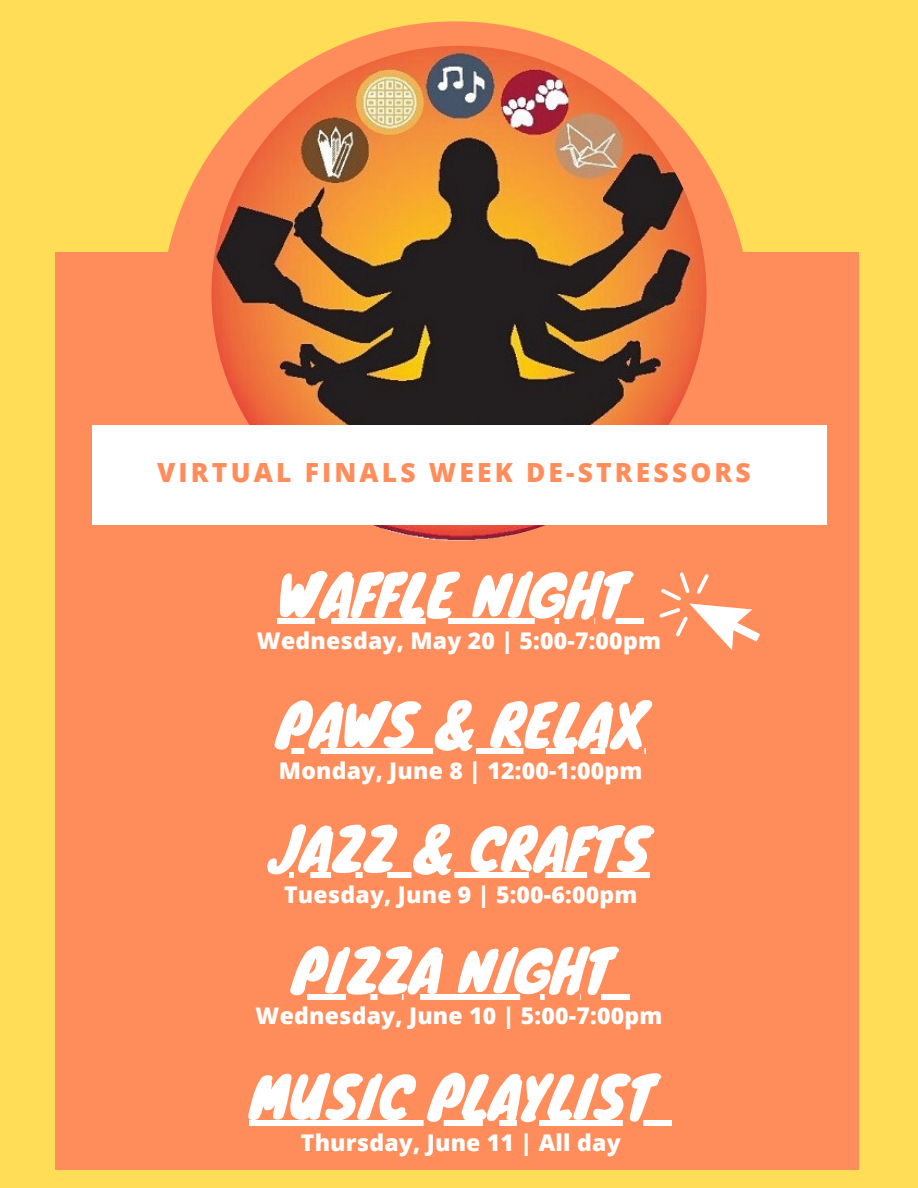
<style>
.page{position:relative;width:918px;height:1188px;background:#ffdd57}
.page>*{position:absolute;margin:0;border:0;box-sizing:border-box;transform-origin:0 0}
.t1{font:56.25px "Knewave";color:#fff}
.t2{font:800 26.4px "Open Sans";letter-spacing:.12em;color:#ff8d5b}
.t3{font:800 22.95px "Open Sans";letter-spacing:.01em;color:#fff}
</style>
<div class="page">
<div style="left:55px;top:252px;width:803px;height:918px;background:#ff8d5b"></div>
<svg style="left:168px;top:21px;width:575px;height:520px;fill:#ff8d5b"></svg>
<img style="left:212px;top:46px;width:494px;height:495px;border-radius:50%">
<div style="left:92px;top:425px;width:734px;height:100px;background:#fff"></div>
<svg style="left:659px;top:572px;width:101px;height:78px"></svg>
<svg style="left:277px;top:619px;width:350px;height:5px;fill:#fff"></svg>
<div style="left:627px;top:619px;width:17px;height:5px;background:#fff"></div>
<svg style="left:291px;top:748px;width:354px;height:6px;fill:#fff"></svg>
<svg style="left:289px;top:873px;width:361px;height:5px;fill:#fff"></svg>
<svg style="left:307px;top:994px;width:305px;height:5px;fill:#fff"></svg>
<div style="left:612px;top:994px;width:18px;height:5px;background:#fff"></div>
<svg style="left:250px;top:1121px;width:404px;height:5px;fill:#fff"></svg>
<div style="left:654px;top:1121px;width:18px;height:5px;background:#fff"></div>
<p class="t2" style="left:157px;top:454px;width:595px">VIRTUAL FINALS WEEK DE-STRESSORS</p>
<h1 class="t1" style="left:277px;top:549px;width:351px">WAFFLE NIGHT</h1>
<p class="t3" style="left:257px;top:624px;width:406px">Wednesday, May 20 | 5:00-7:00pm</p>
<h1 class="t1" style="left:276px;top:679px;width:371px">PAWS &amp; RELAX</h1>
<p class="t3" style="left:279px;top:754px;width:365px">Monday, June 8 | 12:00-1:00pm</p>
<h1 class="t1" style="left:268px;top:803px;width:383px">JAZZ &amp; CRAFTS</h1>
<p class="t3" style="left:284px;top:878px;width:355px">Tuesday, June 9 | 5:00-6:00pm</p>
<h1 class="t1" style="left:292px;top:925px;width:322px">PIZZA NIGHT</h1>
<p class="t3" style="left:256px;top:1000px;width:408px">Wednesday, June 10 | 5:00-7:00pm</p>
<h1 class="t1" style="left:250px;top:1051px;width:406px">MUSIC PLAYLIST</h1>
<p class="t3" style="left:301px;top:1126px;width:321px">Thursday, June 11 | All day</p>
</div>
